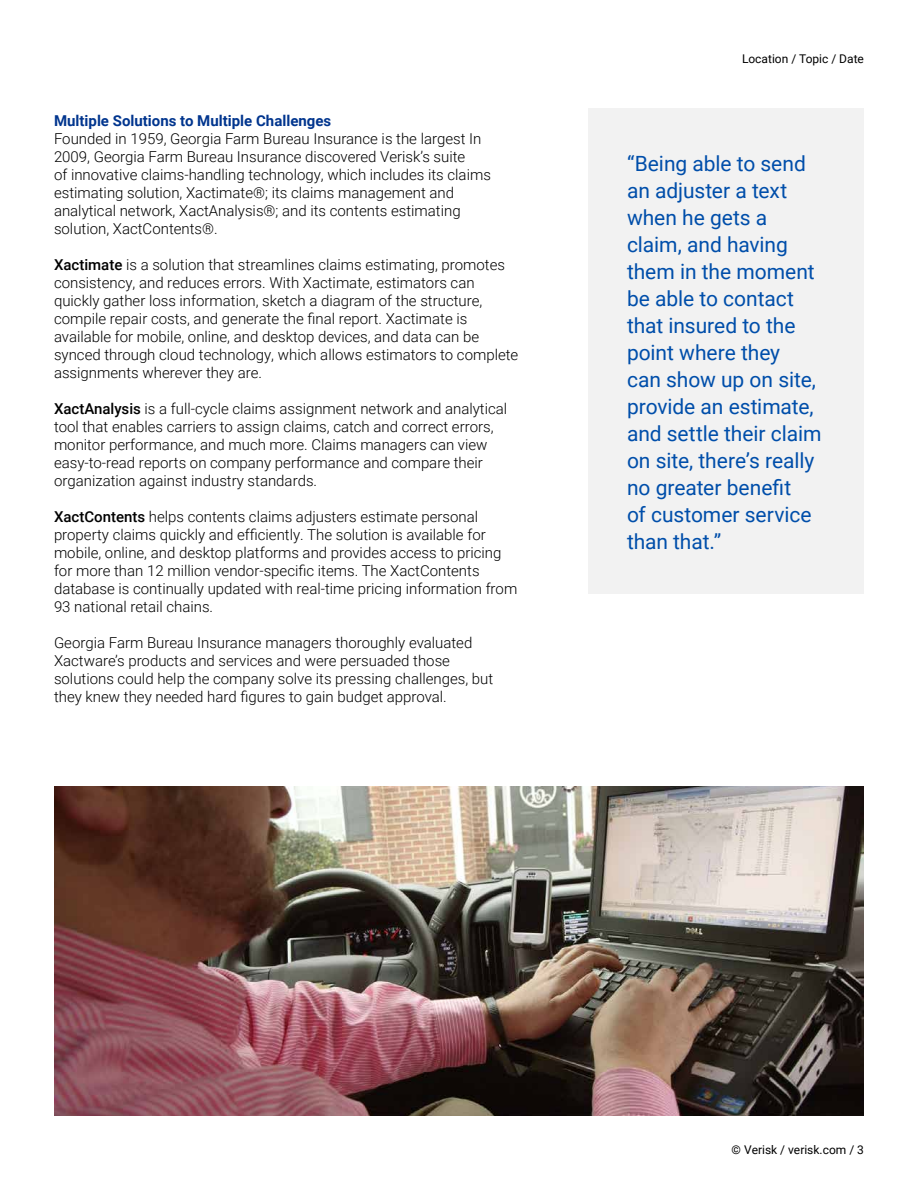
<style>
.page{position:relative;width:918px;height:1188px;background:#fff}
.page>*{position:absolute;margin:0;border:0;box-sizing:border-box;transform-origin:0 0}
.t1{font:21px/27px "Roboto";letter-spacing:-.005em;color:#004eaa}
.t2{font:300 15px/18px "Roboto";color:#000}
.t3{font:700 15px "Roboto";color:#00358e}
.t4{font:12px "Roboto";color:#000}
.s1{font-weight:500}
</style>
<div class="page">
<img style="left:54px;top:786px;width:810px;height:330px">
<div style="left:588px;top:108px;width:276px;height:486px;background:#f2f2f2"></div>
<p class="t3" style="left:54px;top:110px;width:279px">Multiple Solutions to Multiple Challenges</p>
<p class="t2" style="left:54px;top:129px;width:438px">Founded in 1959, Georgia Farm Bureau Insurance is the largest In 2009, Georgia Farm Bureau Insurance discovered Verisk’s suite<br>of innovative claims-handling technology, which includes its claims estimating solution, Xactimate®; its claims management and analytical network, XactAnalysis®; and its contents estimating solution, XactContents®.</p>
<p class="t2" style="left:54px;top:255px;width:466px"><span class="s1">Xactimate</span> is a solution that streamlines claims estimating, promotes consistency, and reduces errors. With Xactimate, estimators can quickly gather loss information, sketch a diagram of the structure, compile repair costs, and generate the final report. Xactimate is available for mobile, online, and desktop devices, and data can be synced through cloud technology, which allows estimators to complete assignments wherever they are.</p>
<p class="t2" style="left:54px;top:399px;width:455px"><span class="s1">XactAnalysis</span> is a full-cycle claims assignment network and analytical tool that enables carriers to assign claims, catch and correct errors, monitor performance, and much more. Claims managers can view easy-to-read reports on company performance and compare their organization against industry standards.</p>
<p class="t2" style="left:54px;top:507px;width:465px"><span class="s1">XactContents</span> helps contents claims adjusters estimate personal property claims quickly and efficiently. The solution is available for mobile, online, and desktop platforms and provides access to pricing for more than 12 million vendor-specific items. The XactContents database is continually updated with real-time pricing information from 93 national retail chains.</p>
<p class="t2" style="left:54px;top:633px;width:441px">Georgia Farm Bureau Insurance managers thoroughly evaluated Xactware’s products and services and were persuaded those solutions could help the company solve its pressing challenges, but they knew they needed hard figures to gain budget approval.</p>
<p class="t4" style="left:742px;top:50px;width:123px">Location / Topic / Date</p>
<p class="t1" style="left:627px;top:149px;width:196px">“Being able to send an adjuster a text when he gets a claim, and having them in the moment be able to contact that insured to the point where they<br>can show up on site, provide an estimate, and settle their claim on site, there’s really no greater benefit<br>of customer service than that.”</p>
<p class="t4" style="left:732px;top:1141px;width:134px">© Verisk / verisk.com / 3</p>
</div>
